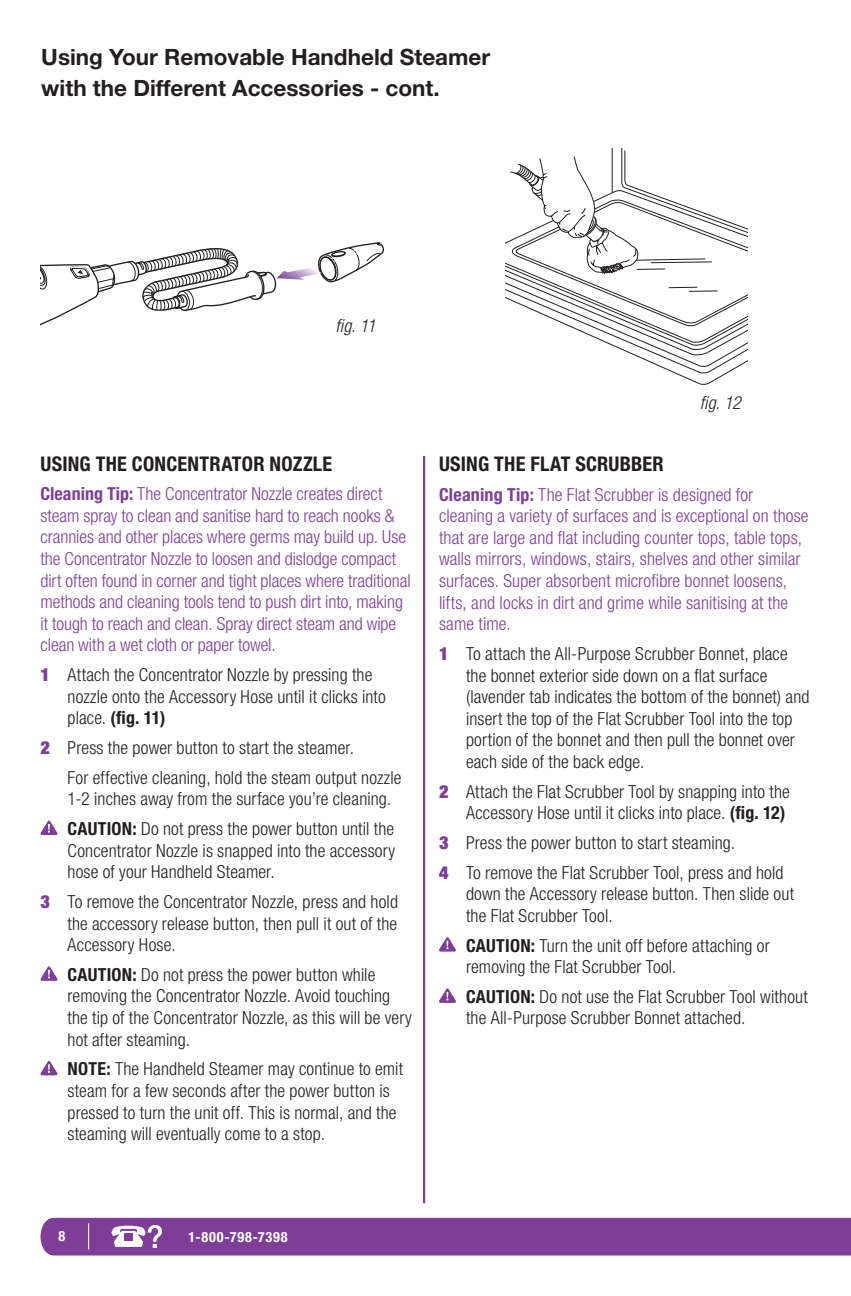
<style>
.page{position:relative;width:851px;height:1296px;background:#fff}
.page>*{position:absolute;margin:0;border:0;box-sizing:border-box;transform-origin:0 0}
.t1{font:700 22.5px/31.5px "Helvetica Neue LT Std";color:#231f20}
.t2{font:700 condensed 20.25px "Helvetica Neue LT Std";letter-spacing:.01em;color:#231f20}
.t3{font:300 condensed 18px/21.6px "Helvetica Neue LT Std";letter-spacing:.01em;color:#231f20}
.t4{font:300 condensed 18px/21.6px "Helvetica Neue LT Std";color:#7e3e98}
.t5{font:italic 300 condensed 18px "Helvetica Neue LT Std";color:#231f20}
.t6{font:700 condensed 14.17px "Helvetica Neue LT Std";letter-spacing:.065em;color:#fff}
.s1{font-weight:700}
.s2{font-weight:900;color:#7e3e98}
</style>
<div class="page">
<div style="left:40px;top:1218px;width:810px;height:38px;background:#7e3e98"></div>
<svg style="left:439px;top:937px;width:17px;height:15px"></svg>
<svg style="left:439px;top:988px;width:17px;height:15px"></svg>
<hr style="left:423px;top:456px;width:2px;height:747px;background:#7e3e98">
<svg style="left:40px;top:820px;width:18px;height:15px"></svg>
<svg style="left:40px;top:966px;width:18px;height:15px"></svg>
<svg style="left:40px;top:1061px;width:18px;height:14px"></svg>
<svg style="left:40px;top:242px;width:344px;height:84px"></svg>
<svg style="left:505px;top:148px;width:243px;height:237px"></svg>
<p class="t1" style="left:41px;top:40px;width:450px">Using Your Removable Handheld Steamer with the Different Accessories - cont.</p>
<p class="t5" style="left:335px;top:315px;width:42px">fig. 11</p>
<p class="t2" style="left:40px;top:451px;width:293px">USING THE CONCENTRATOR NOZZLE</p>
<p class="t4" style="left:40px;top:483px;width:371px"><span class="s1">Cleaning Tip:</span> The Concentrator Nozzle creates direct steam spray to clean and sanitise hard to reach nooks &amp; crannies and other places where germs may build up. Use the Concentrator Nozzle to loosen and dislodge compact dirt often found in corner and tight places where traditional methods and cleaning tools tend to push dirt into, making it tough to reach and clean. Spray direct steam and wipe clean with a wet cloth or paper towel.</p>
<p class="t3" style="left:68px;top:664px;width:320px;text-indent:-27px"><span class="s2">1</span> Attach the Concentrator Nozzle by pressing the nozzle onto the Accessory Hose until it clicks into place. <span class="s1">(fig. 11)</span></p>
<p class="t3" style="left:68px;top:733px;width:335px;line-height:29.7px;text-indent:-27px"><span class="s2">2</span> Press the power button to start the steamer.<br>For effective cleaning, hold the steam output nozzle</p>
<p class="t3" style="left:67px;top:784px;width:328px;line-height:29.7px">1-2 inches away from the surface you’re cleaning.<br><span class="s1">CAUTION:</span> Do not press the power button until the</p>
<p class="t3" style="left:67px;top:839px;width:329px">Concentrator Nozzle is snapped into the accessory hose of your Handheld Steamer.</p>
<p class="t3" style="left:67px;top:891px;width:332px;text-align:justify;text-indent:-27px"><span class="s2">3</span> To remove the Concentrator Nozzle, press and hold the accessory release button, then pull it out of the Accessory Hose.</p>
<p class="t3" style="left:67px;top:964px;width:345px"><span class="s1">CAUTION:</span> Do not press the power button while removing the Concentrator Nozzle. Avoid touching the tip of the Concentrator Nozzle, as this will be very hot after steaming.</p>
<p class="t3" style="left:67px;top:1058px;width:337px"><span class="s1">NOTE:</span> The Handheld Steamer may continue to emit steam for a few seconds after the power button is pressed to turn the unit off. This is normal, and the steaming will eventually come to a stop.</p>
<p class="t5" style="left:699px;top:393px;width:42px">fig. 12</p>
<p class="t2" style="left:439px;top:452px;width:226px">USING THE FLAT SCRUBBER</p>
<p class="t4" style="left:439px;top:483px;width:371px"><span class="s1">Cleaning Tip:</span> The Flat Scrubber is designed for cleaning a variety of surfaces and is exceptional on those that are large and flat including counter tops, table tops, walls mirrors, windows, stairs, shelves and other similar surfaces. Super absorbent microfibre bonnet loosens, lifts, and locks in dirt and grime while sanitising at the same time.</p>
<p class="t3" style="left:466px;top:643px;width:345px;text-indent:-27px"><span class="s2">1</span> To attach the All-Purpose Scrubber Bonnet, place the bonnet exterior side down on a flat surface (lavender tab indicates the bottom of the bonnet) and insert the top of the Flat Scrubber Tool into the top portion of the bonnet and then pull the bonnet over each side of the back edge.</p>
<p class="t3" style="left:439px;top:780px;width:352px;text-align:right"><span class="s2">2</span> Attach the Flat Scrubber Tool by snapping into the<br>Accessory Hose until it clicks into place. <span class="s1">(fig. 12)</span></p>
<p class="t3" style="left:439px;top:828px;width:346px;line-height:29.7px"><span class="s2">3</span> Press the power button to start steaming.<br><span class="s2">4</span> To remove the Flat Scrubber Tool, press and hold</p>
<p class="t3" style="left:466px;top:883px;width:329px">down the Accessory release button. Then slide out the Flat Scrubber Tool.</p>
<p class="t3" style="left:466px;top:934px;width:305px"><span class="s1">CAUTION:</span> Turn the unit off before attaching or removing the Flat Scrubber Tool.</p>
<p class="t3" style="left:466px;top:986px;width:343px"><span class="s1">CAUTION:</span> Do not use the Flat Scrubber Tool without the All-Purpose Scrubber Bonnet attached.</p>
<p class="t6" style="left:59px;top:1228px;width:8px">8</p>
<p class="t6" style="left:189px;top:1228px;width:100px">1-800-798-7398</p>
</div>
